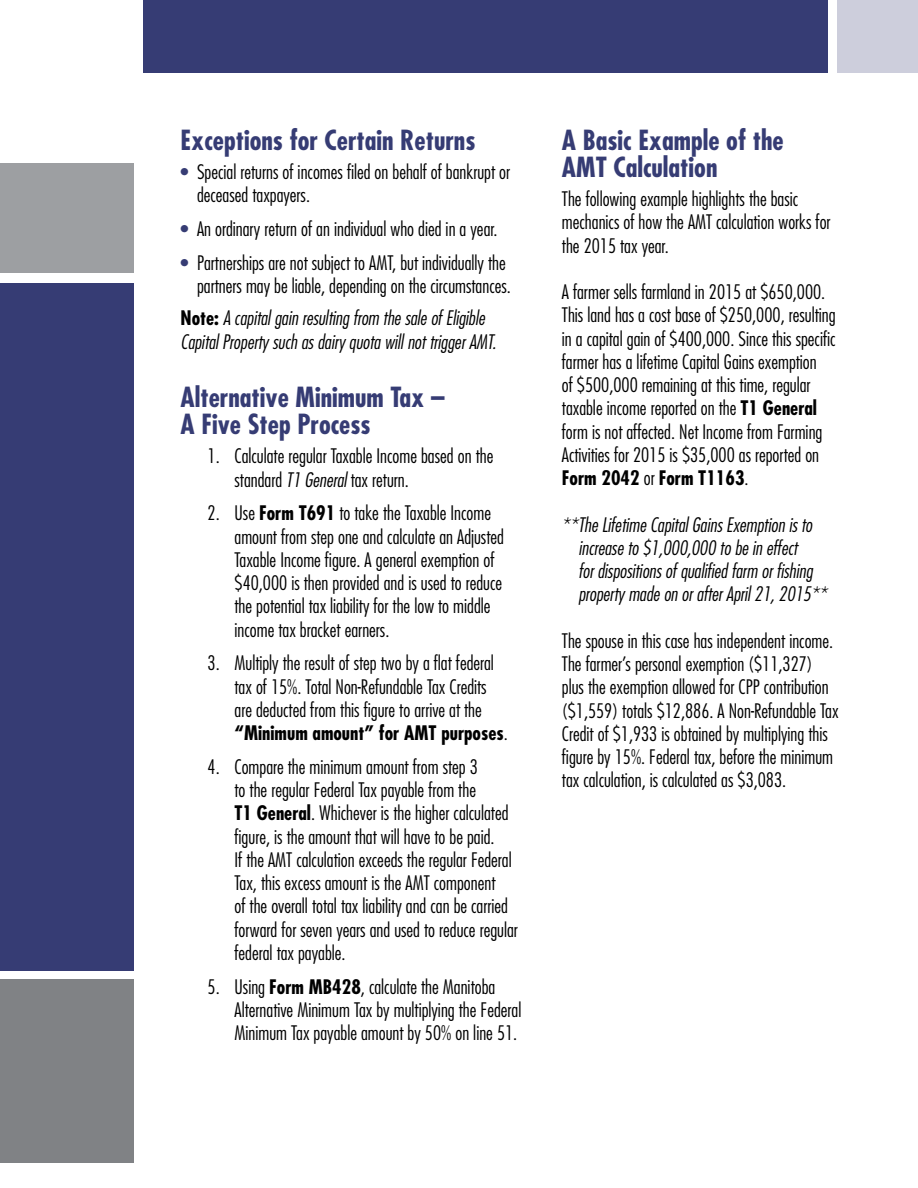
<style>
.page{position:relative;width:918px;height:1188px;background:#fff}
.page>*{position:absolute;margin:0;border:0;box-sizing:border-box;transform-origin:0 0}
.t1{font:700 condensed 27px/27px "Futura";color:#363c74}
.t2{font:300 condensed 19.5px/23.2px "Futura";color:#000}
.t3{font:italic 300 condensed 19.5px/23.2px "Futura";color:#000}
.s1{color:#363c74}
.s2{font-weight:700;font-style:normal}
.s3{font-style:italic}
.s4{font-weight:700}
</style>
<div class="page">
<div style="left:837px;top:0;width:81px;height:72px;background:#cdcedc"></div>
<div style="left:143px;top:0;width:685px;height:73px;background:#363c74"></div>
<div style="left:0;top:164px;width:134px;height:109px;background:#9d9fa2"></div>
<div style="left:0;top:283px;width:134px;height:687px;background:#363c74"></div>
<div style="left:0;top:980px;width:134px;height:183px;background:#808285"></div>
<h1 class="t1" style="left:181px;top:126px;width:297px">Exceptions for Certain Returns</h1>
<p class="t2" style="left:197px;top:160px;width:315px;text-indent:-16px"><span class="s1">•</span> Special returns of incomes filed on behalf of bankrupt or deceased taxpayers.</p>
<p class="t2" style="left:181px;top:217px;width:319px"><span class="s1">•</span> An ordinary return of an individual who died in a year.</p>
<p class="t2" style="left:181px;top:251px;width:332px;text-align:right"><span class="s1">•</span> Partnerships are not subject to AMT, but individually the partners may be liable, depending on the circumstances.</p>
<p class="t3" style="left:181px;top:306px;width:317px"><span class="s2">Note:</span> A capital gain resulting from the sale of Eligible<br>Capital Property such as dairy quota will not trigger AMT.</p>
<h1 class="t1" style="left:181px;top:384px;width:265px">Alternative Minimum Tax –<br>A Five Step Process</h1>
<p class="t2" style="left:235px;top:444px;width:260px;text-indent:-27px">1. Calculate regular Taxable Income based on the standard <span class="s3">T1 General</span> tax return.</p>
<p class="t2" style="left:235px;top:501px;width:271px;text-indent:-27px">2. Use <span class="s4">Form T691</span> to take the Taxable Income amount from step one and calculate an Adjusted Taxable Income figure. A general exemption of $40,000 is then provided and is used to reduce the potential tax liability for the low to middle income tax bracket earners.</p>
<p class="t2" style="left:235px;top:651px;width:275px;text-indent:-27px">3. Multiply the result of step two by a flat federal tax of 15%. Total Non-Refundable Tax Credits are deducted from this figure to arrive at the <span class="s4">“Minimum amount” for AMT purposes</span>.</p>
<p class="t2" style="left:235px;top:755px;width:285px;text-indent:-27px">4. Compare the minimum amount from step 3<br>to the regular Federal Tax payable from the<br><span class="s4">T1 General</span>. Whichever is the higher calculated figure, is the amount that will have to be paid.<br>If the AMT calculation exceeds the regular Federal Tax, this excess amount is the AMT component<br>of the overall total tax liability and can be carried forward for seven years and used to reduce regular federal tax payable.</p>
<p class="t2" style="left:235px;top:974px;width:288px;text-indent:-27px">5. Using <span class="s4">Form MB428</span>, calculate the Manitoba<br>Alternative Minimum Tax by multiplying the Federal<br>Minimum Tax payable amount by 50% on line 51.</p>
<h1 class="t1" style="left:562px;top:126px;width:223px">A Basic Example of the<br>AMT Calculation</h1>
<p class="t2" style="left:562px;top:187px;width:270px">The following example highlights the basic mechanics of how the AMT calculation works for the 2015 tax year.</p>
<p class="t2" style="left:562px;top:280px;width:275px">A farmer sells farmland in 2015 at $650,000.<br>This land has a cost base of $250,000, resulting in a capital gain of $400,000. Since this specific farmer has a lifetime Capital Gains exemption<br>of $500,000 remaining at this time, regular taxable income reported on the <span class="s4">T1 General </span>form is not affected. Net Income from Farming Activities for 2015 is $35,000 as reported on <span class="s4">Form 2042</span> or <span class="s4">Form T1163</span>.</p>
<p class="t3" style="left:578px;top:513px;width:250px;text-indent:-16px">**The Lifetime Capital Gains Exemption is to increase to $1,000,000 to be in effect<br>for dispositions of qualified farm or fishing property made on or after April 21, 2015**</p>
<p class="t2" style="left:562px;top:629px;width:278px">The spouse in this case has independent income.<br>The farmer’s personal exemption ($11,327) plus the exemption allowed for CPP contribution ($1,559) totals $12,886. A Non-Refundable Tax Credit of $1,933 is obtained by multiplying this figure by 15%. Federal tax, before the minimum tax calculation, is calculated as $3,083.</p>
</div>
